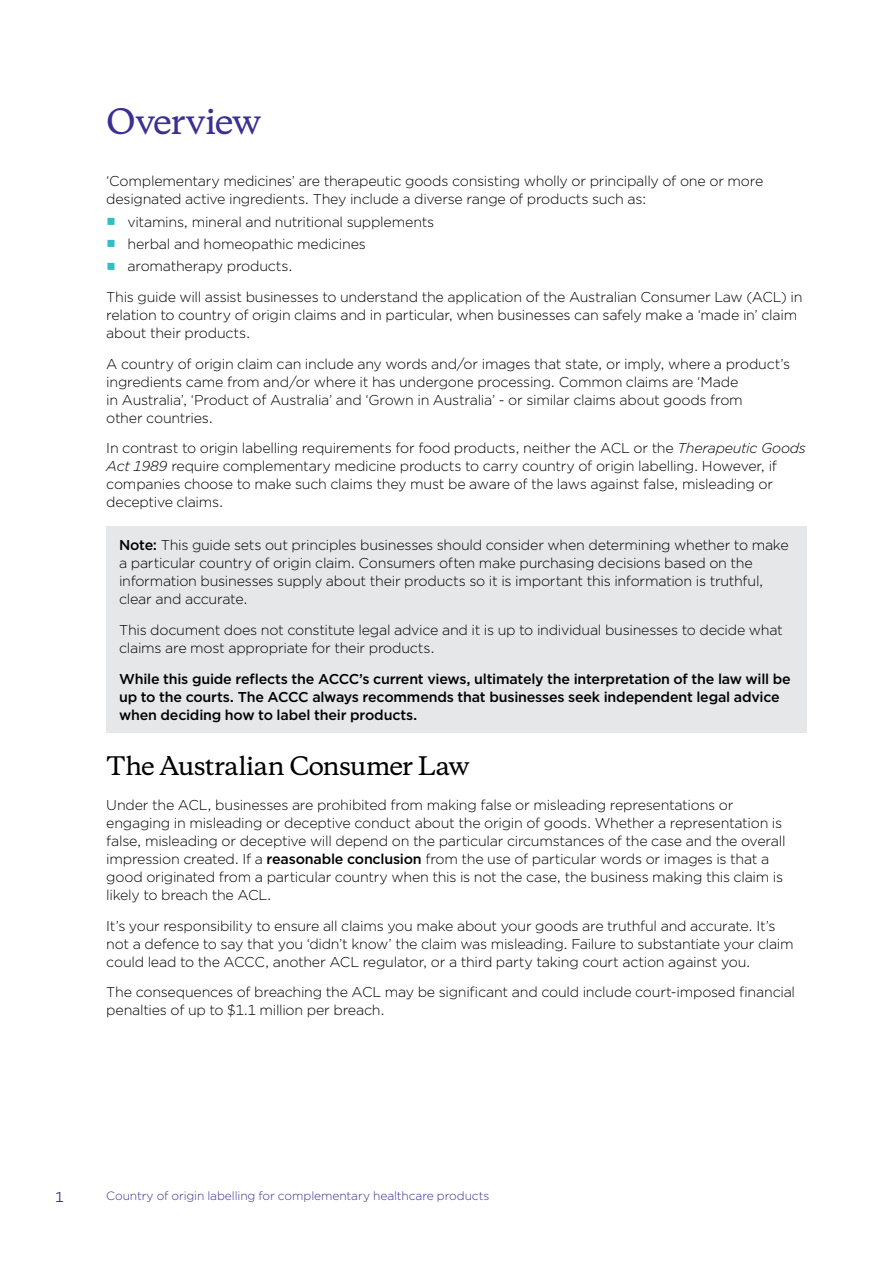
<style>
.page{position:relative;width:893px;height:1263px;background:#fff}
.page>*{position:absolute;margin:0;border:0;box-sizing:border-box;transform-origin:0 0}
.Heading_1{font:500 33px "Copernicus";letter-spacing:-.04em;color:#3b3092}
.Heading_2{font:500 24px "Copernicus";letter-spacing:-.04em;color:#000}
.Body_text{font:300 14.25px/18px "Gotham";letter-spacing:-.02em;color:#000}
.Body_text-2{font:500 14.25px/18px "Gotham";letter-spacing:-.015em;color:#000}
.t1{font:14.25px "Gotham";color:#3b3092}
.t2{font:300 12px "Gotham";letter-spacing:-.005em;color:#3b3092}
.s1{color:#30bfc7}
.s2{font-style:italic}
.s3{font-weight:500}
</style>
<div class="page">
<div style="left:106px;top:526px;width:700px;height:207px;background:#e6e7e8"></div>
<h1 class="Heading_1" style="left:106px;top:93px;width:156px">Overview</h1>
<p class="Body_text" style="left:106px;top:172px;width:659px">‘Complementary medicines’ are therapeutic goods consisting wholly or principally of one or more designated active ingredients. They include a diverse range of products such as:</p>
<p class="Body_text" style="left:106px;top:212px;width:330px"><span class="s1">○</span> vitamins, mineral and nutritional supplements</p>
<p class="Body_text" style="left:106px;top:234px;width:261px"><span class="s1">○</span> herbal and homeopathic medicines</p>
<p class="Body_text" style="left:106px;top:257px;width:188px"><span class="s1">○</span> aromatherapy products.</p>
<p class="Body_text" style="left:106px;top:287px;width:698px">This guide will assist businesses to understand the application of the Australian Consumer Law (ACL) in relation to country of origin claims and in particular, when businesses can safely make a ‘made in’ claim about their products.</p>
<p class="Body_text" style="left:106px;top:354px;width:685px">A country of origin claim can include any words and/or images that state, or imply, where a product’s ingredients came from and/or where it has undergone processing. Common claims are ‘Made<br>in Australia’, ‘Product of Australia’ and ‘Grown in Australia’ - or similar claims about goods from<br>other countries.</p>
<p class="Body_text" style="left:106px;top:439px;width:701px">In contrast to origin labelling requirements for food products, neither the ACL or the <span class="s2">Therapeutic Goods Act 1989</span> require complementary medicine products to carry country of origin labelling. However, if companies choose to make such claims they must be aware of the laws against false, misleading or deceptive claims.</p>
<p class="Body_text" style="left:119px;top:536px;width:671px"><span class="s3">Note:</span> This guide sets out principles businesses should consider when determining whether to make a particular country of origin claim. Consumers often make purchasing decisions based on the information businesses supply about their products so it is important this information is truthful, clear and accurate.</p>
<p class="Body_text" style="left:119px;top:621px;width:665px">This document does not constitute legal advice and it is up to individual businesses to decide what claims are most appropriate for their products.</p>
<p class="Body_text-2" style="left:119px;top:670px;width:673px">While this guide reflects the ACCC’s current views, ultimately the interpretation of the law will be up to the courts. The ACCC always recommends that businesses seek independent legal advice when deciding how to label their products.</p>
<h2 class="Heading_2" style="left:106px;top:745px;width:365px">The Australian Consumer Law</h2>
<p class="Body_text" style="left:106px;top:795px;width:681px">Under the ACL, businesses are prohibited from making false or misleading representations or engaging in misleading or deceptive conduct about the origin of goods. Whether a representation is false, misleading or deceptive will depend on the particular circumstances of the case and the overall impression created. If a <span class="s3">reasonable conclusion</span> from the use of particular words or images is that a good originated from a particular country when this is not the case, the business making this claim is likely to breach the ACL.</p>
<p class="Body_text" style="left:106px;top:916px;width:689px">It’s your responsibility to ensure all claims you make about your goods are truthful and accurate. It’s not a defence to say that you ‘didn’t know’ the claim was misleading. Failure to substantiate your claim could lead to the ACCC, another ACL regulator, or a third party taking court action against you.</p>
<p class="Body_text" style="left:106px;top:983px;width:690px">The consequences of breaching the ACL may be significant and could include court-imposed financial penalties of up to $1.1 million per breach.</p>
<p class="t1" style="left:55px;top:1188px;width:10px">1</p>
<p class="t2" style="left:106px;top:1188px;width:385px">Country of origin labelling for complementary healthcare products</p>
</div>
